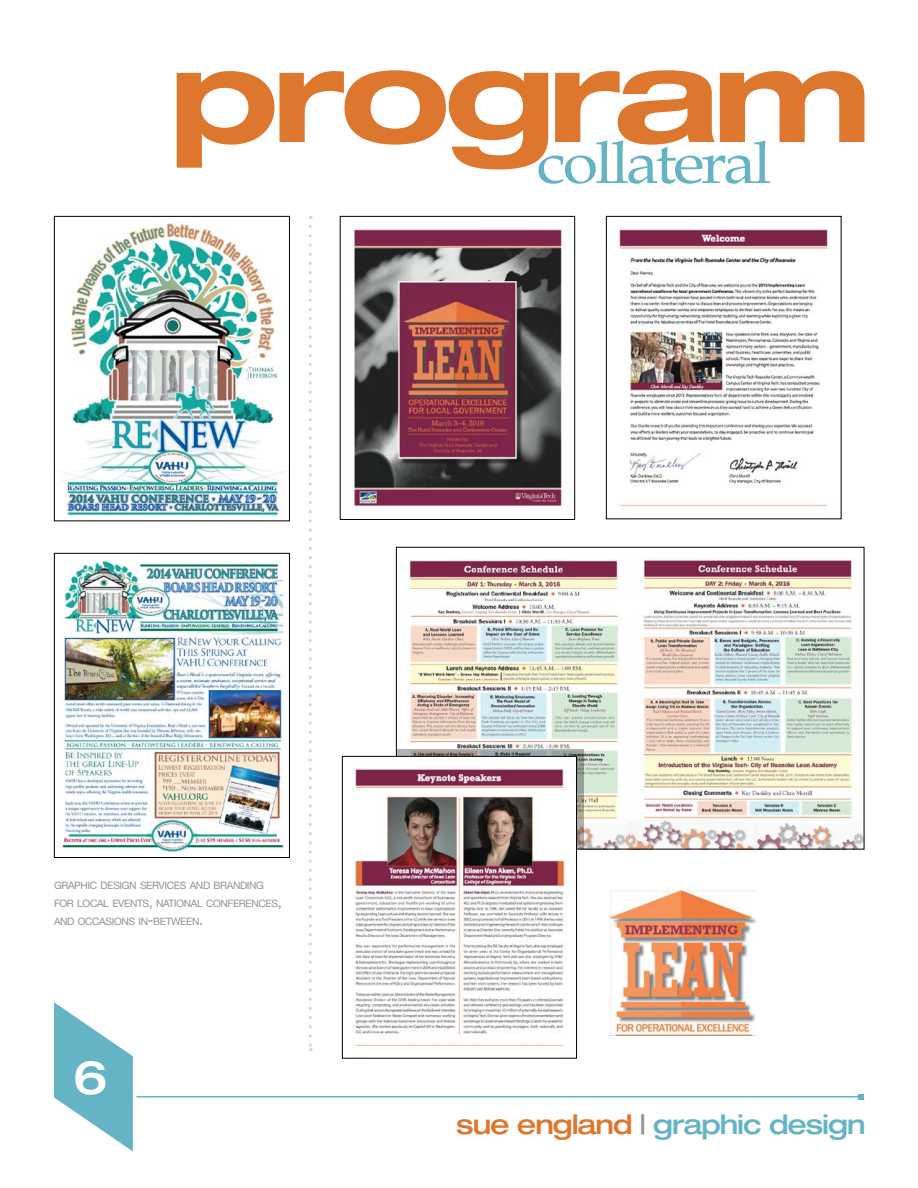
<style>
.page{position:relative;width:918px;height:1188px;background:#fff}
.page>*{position:absolute;margin:0;border:0;box-sizing:border-box;transform-origin:0 0}
.t1{font:700 expanded 129px "Helvetica Neue";letter-spacing:-.055em;color:#de772e;scale:1.11 1}
.t2{font:58.5px "Book Antiqua";letter-spacing:-.05em;color:#65b4c6;scale:1.11 1}
.t3{font:500 expanded 46.5px "Helvetica Neue";color:#fff}
.t4{font:500 expanded 27px "Helvetica Neue";letter-spacing:-.04em;color:#65b4c6}
.t5{font:10.2px/18px "Helvetica Neue";letter-spacing:-.035em;color:#94948b}
.s1{font-size:14.7px}
.s2{color:#de772e}
.s3{color:#94948b}
</style>
<div class="page">
<svg style="left:54px;top:1002px;width:79px;height:149px"></svg>
<hr style="left:136px;top:1096px;width:725px;height:2px;background:#65b4c6">
<svg style="left:858px;top:1094px;width:6px;height:6px"></svg>
<img style="left:618px;top:229px;width:211px;height:278px">
<div style="left:606px;top:216px;width:236px;height:303px;border:1px solid #000"></div>
<img style="left:398px;top:559px;width:464px;height:289px">
<img style="left:352px;top:228px;width:211px;height:279px">
<div style="left:340px;top:216px;width:235px;height:304px;border:1px solid #000"></div>
<img style="left:610px;top:891px;width:147px;height:144px">
<img style="left:62px;top:559px;width:223px;height:294px">
<div style="left:54px;top:553px;width:236px;height:305px;border:1px solid #000"></div>
<img style="left:64px;top:220px;width:217px;height:296px">
<div style="left:54px;top:216px;width:236px;height:305px;border:1px solid #000"></div>
<svg style="left:309px;top:227px;width:3px;height:824px"></svg>
<svg style="left:396px;top:750px;width:188px;height:99px"></svg>
<img style="left:354px;top:758px;width:221px;height:288px">
<div style="left:342px;top:756px;width:235px;height:303px;border:1px solid #000"></div>
<h1 class="t1" style="left:168px;top:15px;width:637px">program</h1>
<h2 class="t2" style="left:537px;top:127px;width:213px">collateral</h2>
<p class="t5" style="left:54px;top:876px;width:229px">GRAPHIC DESIGN SERVICES AND BRANDING<br>FOR LOCAL EVENTS<span class="s1">,</span> NATIONAL CONFERENCES<span class="s1">,<br></span>AND OCCASIONS IN<span class="s1">-</span>BETWEEN<span class="s1">.</span></p>
<h3 class="t3" style="left:73px;top:1048px;width:36px">6</h3>
<h3 class="t4" style="left:456px;top:1107px;width:411px"><span class="s2">sue england</span> <span class="s3">|</span> graphic design</h3>
</div>
